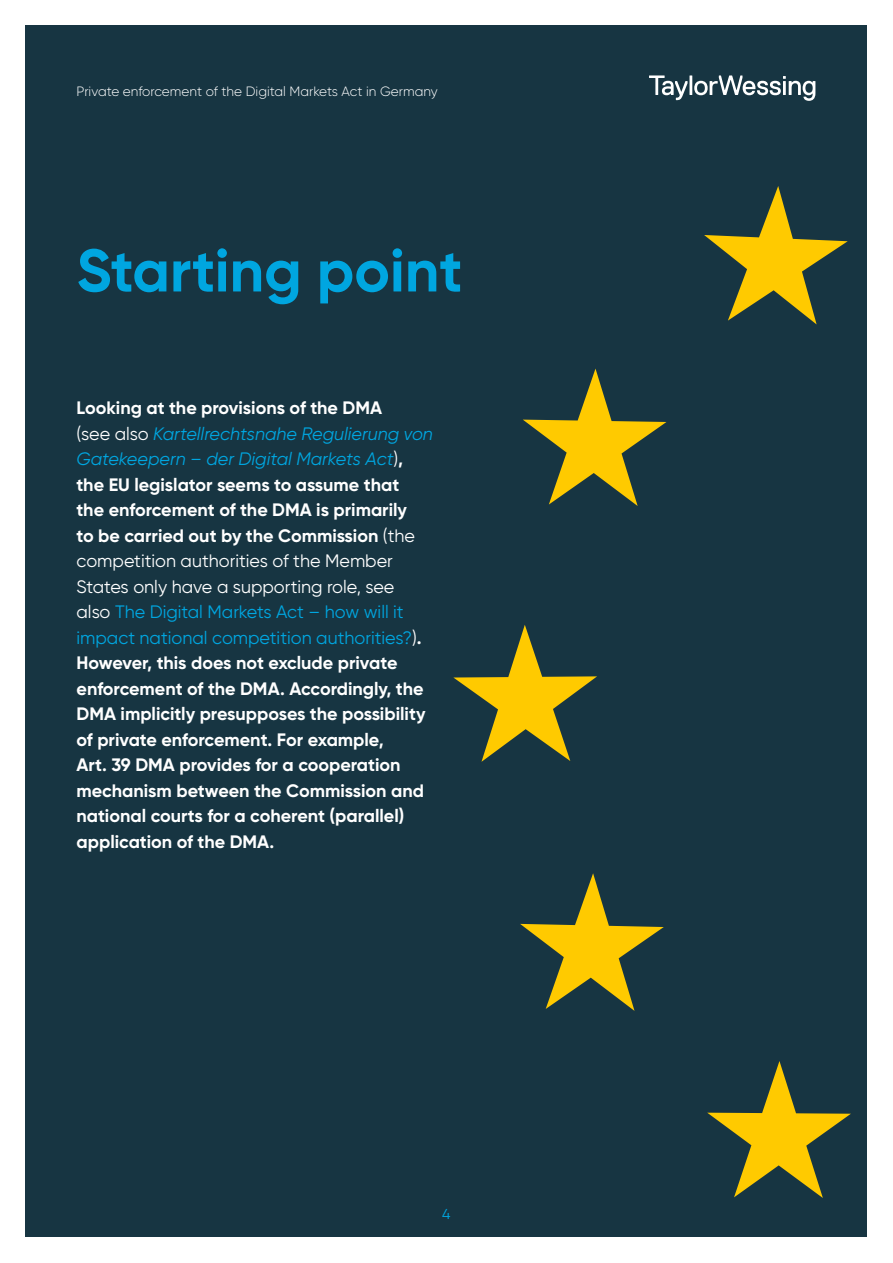
<style>
.page{position:relative;width:893px;height:1263px;background:#fff}
.page>*{position:absolute;margin:0;border:0;box-sizing:border-box;transform-origin:0 0}
.t1{font:700 60px "Gilroy";color:#00a6e0}
.t2{font:700 18px/25.5px "Gilroy";color:#fff}
.t3{font:14.4px "Gilroy";color:#00a6e0}
.t4{font:300 13.5px "Gilroy";color:#fff}
.s1{font-weight:400}
.s2{font-weight:400;font-style:italic;color:#00a6e0}
.s3{font-weight:400;color:#00a6e0}
</style>
<div class="page">
<div style="left:26px;top:26px;width:841px;height:1211px;background:#173542"></div>
<svg style="left:649px;top:75px;width:166px;height:26px"></svg>
<svg style="left:704px;top:186px;width:144px;height:138px"></svg>
<svg style="left:523px;top:369px;width:143px;height:137px"></svg>
<svg style="left:453px;top:625px;width:144px;height:137px"></svg>
<svg style="left:520px;top:873px;width:144px;height:138px"></svg>
<svg style="left:707px;top:1061px;width:144px;height:137px"></svg>
<p class="t4" style="left:77px;top:83px;width:363px">Private enforcement of the Digital Markets Act in Germany</p>
<h1 class="t1" style="left:77px;top:233px;width:387px">Starting point</h1>
<p class="t2" style="left:77px;top:395px;width:358px">Looking at the provisions of the DMA<br><span class="s1">(see also</span> <span class="s2">Kartellrechtsnahe Regulierung von Gatekeepern – der Digital Markets Act</span><span class="s1">)</span>, the EU legislator seems to assume that<br>the enforcement of the DMA is primarily<br>to be carried out by the Commission <span class="s1">(the competition authorities of the Member States only have a supporting role, see<br>also</span> <span class="s3">The Digital Markets Act – how will it impact national competition authorities?</span><span class="s1">)</span>.<br>However, this does not exclude private enforcement of the DMA. Accordingly, the DMA implicitly presupposes the possibility of private enforcement. For example,<br>Art. 39 DMA provides for a cooperation mechanism between the Commission and national courts for a coherent (parallel) application of the DMA.</p>
<p class="t3" style="left:442px;top:1205px;width:10px">4</p>
</div>
